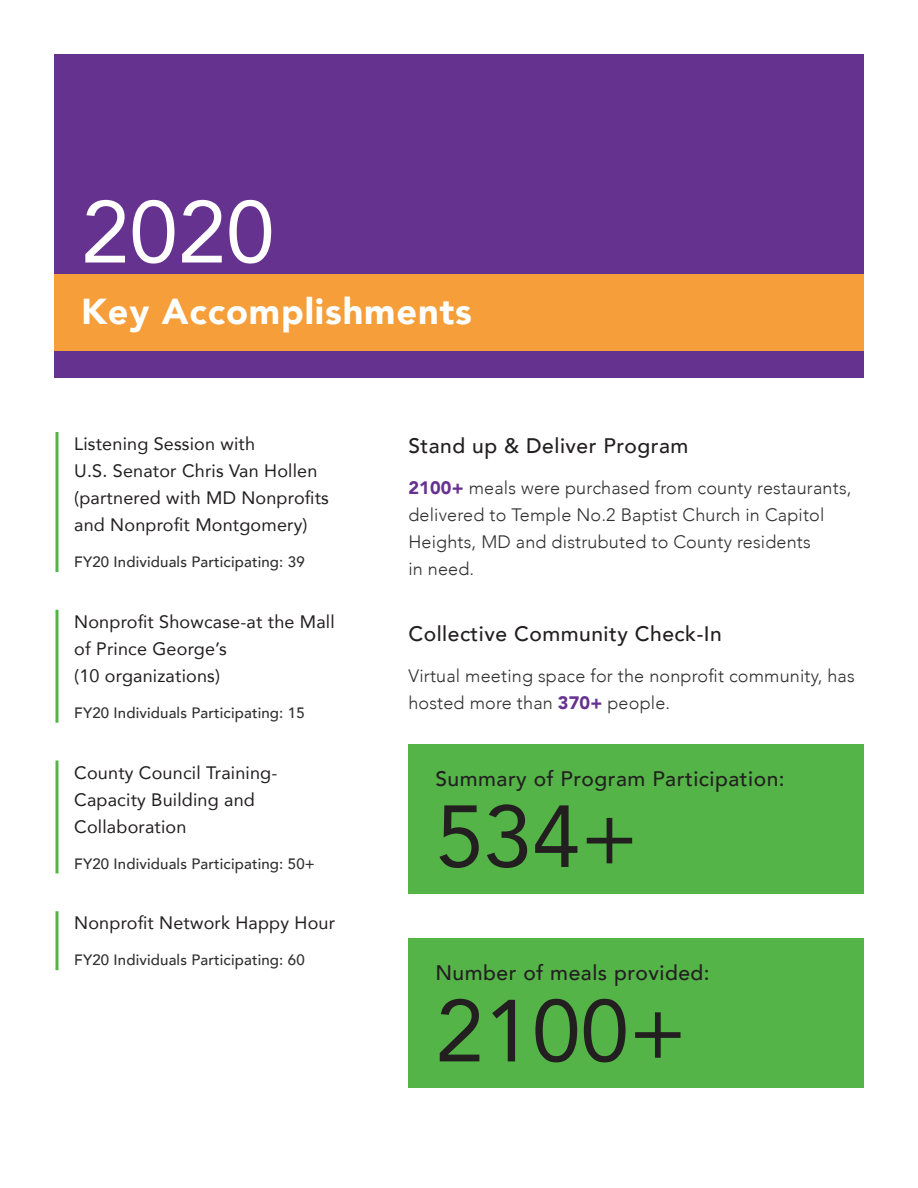
<style>
.page{position:relative;width:918px;height:1188px;background:#fff}
.page>*{position:absolute;margin:0;border:0;box-sizing:border-box;transform-origin:0 0}
.t1{font:87px "Avenir";color:#231f20}
.t2{font:87px "Avenir";color:#fff}
.letter_name{font:900 36px "Avenir";letter-spacing:.025em;color:#fff}
.t3{font:500 21px "Avenir";letter-spacing:.025em;color:#231f20}
.Bullet_Lvl_1{font:18px/27px "Avenir";letter-spacing:.01em;color:#231f20}
.Body_Large{font:300 18px/27px "Avenir";letter-spacing:.01em;color:#312f30}
.Bullet_lvl_2{font:500 15px "Avenir";letter-spacing:.01em;color:#312f30}
.s1{font-weight:900;color:#663290}
</style>
<div class="page">
<div style="left:54px;top:54px;width:810px;height:324px;background:#663290"></div>
<div style="left:54px;top:274px;width:810px;height:77px;background:#f69e39"></div>
<div style="left:408px;top:744px;width:456px;height:150px;background:#54b447"></div>
<hr style="left:56px;top:432px;width:2px;height:140px;background:#54b447">
<hr style="left:56px;top:610px;width:2px;height:113px;background:#54b447">
<hr style="left:56px;top:760px;width:2px;height:113px;background:#54b447">
<hr style="left:56px;top:911px;width:2px;height:59px;background:#54b447">
<div style="left:408px;top:939px;width:456px;height:149px;background:#54b447"></div>
<h1 class="t2" style="left:81px;top:162px;width:195px">2020</h1>
<p class="letter_name" style="left:81px;top:281px;width:392px">Key Accomplishments</p>
<p class="Bullet_Lvl_1" style="left:74px;top:430px;width:256px">Listening Session with<br>U.S. Senator Chris Van Hollen (partnered with MD Nonprofits and Nonprofit Montgomery)</p>
<p class="Bullet_lvl_2" style="left:74px;top:549px;width:232px">FY20 Individuals Participating: 39</p>
<p class="Bullet_Lvl_1" style="left:74px;top:607px;width:262px">Nonprofit Showcase-at the Mall of Prince George’s<br>(10 organizations)</p>
<p class="Bullet_lvl_2" style="left:74px;top:700px;width:232px">FY20 Individuals Participating: 15</p>
<p class="Bullet_Lvl_1" style="left:74px;top:758px;width:205px">County Council Training-<br>Capacity Building and<br>Collaboration</p>
<p class="Bullet_lvl_2" style="left:74px;top:850px;width:242px">FY20 Individuals Participating: 50+</p>
<p class="Bullet_Lvl_1" style="left:74px;top:909px;width:262px">Nonprofit Network Happy Hour</p>
<p class="Bullet_lvl_2" style="left:74px;top:947px;width:232px">FY20 Individuals Participating: 60</p>
<h2 class="t3" style="left:408px;top:428px;width:281px">Stand up &amp; Deliver Program</h2>
<p class="Body_Large" style="left:408px;top:474px;width:445px"><span class="s1">2100+</span> meals were purchased from county restaurants, delivered to Temple No.2 Baptist Church in Capitol Heights, MD and distrubuted to County residents<br>in need.</p>
<h2 class="t3" style="left:408px;top:616px;width:315px">Collective Community Check-In</h2>
<p class="Body_Large" style="left:408px;top:662px;width:448px">Virtual meeting space for the nonprofit community, has hosted more than <span class="s1">370+</span> people.</p>
<h2 class="t3" style="left:435px;top:761px;width:351px">Summary of Program Participation:</h2>
<h2 class="t1" style="left:435px;top:767px;width:205px">534+</h2>
<h2 class="t3" style="left:435px;top:955px;width:276px">Number of meals provided:</h2>
<h2 class="t1" style="left:435px;top:961px;width:253px">2100+</h2>
</div>
